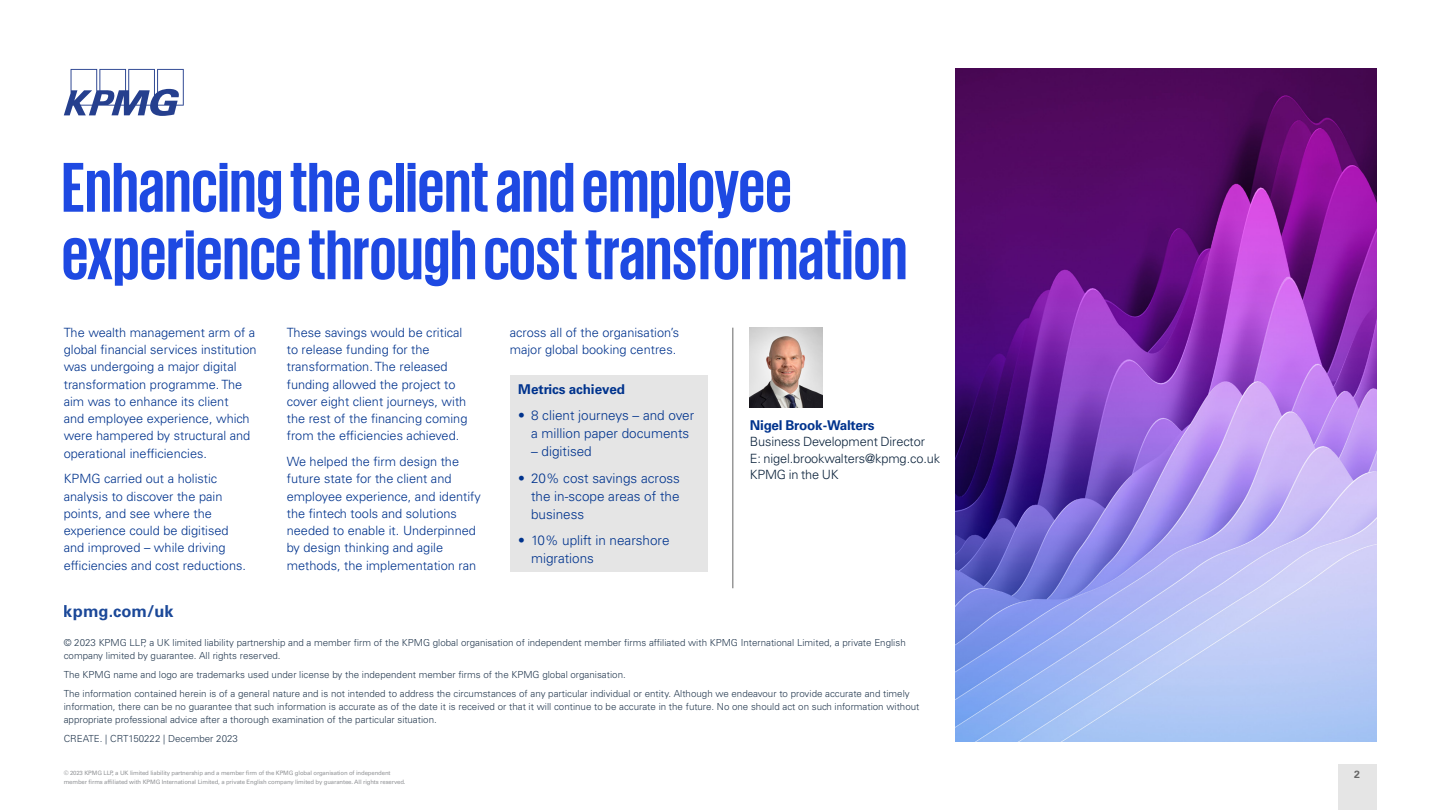
<style>
.page{position:relative;width:1440px;height:810px;background:#fff}
.page>*{position:absolute;margin:0;border:0;box-sizing:border-box;transform-origin:0 0}
.t1{font:700 72px/67.5px "KPMG";color:#1e49e2}
.t2{font:700 16.5px "Univers LT Std";color:#00338d}
.t3{font:300 13.5px/18px "Univers LT Std";color:#00338d;text-align:center}
.t4{font:700 13.5px "Univers LT Std";letter-spacing:-.01em;color:#00338d}
.t5{font:300 12.75px/17.2px "Univers LT Std";color:#00338d}
.t6{font:300 12.75px/16.5px "Univers LT Std";letter-spacing:-.01em;color:#0c233c}
.t7{font:700 10.5px "Univers LT Std";color:#666}
.t8{font:300 9.75px/12.8px "Univers LT Std";color:#0c233c}
.t9{font:6px/9px "Univers LT Std";letter-spacing:-.02em;color:#939598}
</style>
<div class="page">
<img style="left:956px;top:69px;width:420px;height:673px">
<svg style="left:64px;top:69px;width:120px;height:47px"></svg>
<div style="left:510px;top:375px;width:197px;height:197px;background:#e5e5e5"></div>
<hr style="left:732px;top:328px;width:2px;height:260px;background:#989898">
<img style="left:750px;top:328px;width:73px;height:80px">
<div style="left:1338px;top:765px;width:38px;height:45px;background:#e5e5e5"></div>
<h1 class="t1" style="left:62px;top:152px;width:847px">Enhancing the client and employee experience through cost transformation</h1>
<p class="t5" style="left:64px;top:324px;width:194px">The wealth management arm of a global financial services institution was undergoing a major digital transformation programme. The aim was to enhance its client<br>and employee experience, which were hampered by structural and operational inefficiencies.</p>
<p class="t5" style="left:64px;top:470px;width:184px">KPMG carried out a holistic analysis to discover the pain points, and see where the experience could be digitised and improved – while driving efficiencies and cost reductions.</p>
<p class="t5" style="left:287px;top:324px;width:182px">These savings would be critical to release funding for the transformation. The released funding allowed the project to cover eight client journeys, with the rest of the financing coming from the efficiencies achieved.</p>
<p class="t5" style="left:287px;top:453px;width:196px">We helped the firm design the future state for the client and employee experience, and identify the fintech tools and solutions needed to enable it. Underpinned by design thinking and agile methods, the implementation ran</p>
<p class="t5" style="left:510px;top:324px;width:171px">across all of the organisation’s major global booking centres.</p>
<p class="t4" style="left:518px;top:381px;width:108px">Metrics achieved</p>
<p class="t3" style="left:518px;top:406px;width:177px">• 8 client journeys – and over a million paper documents</p>
<p class="t3" style="left:531px;top:442px;width:62px">– digitised</p>
<p class="t3" style="left:531px;top:469px;width:151px;text-align:justify;text-indent:-13px">• 20% cost savings across the in-scope areas of the business</p>
<p class="t3" style="left:531px;top:531px;width:140px;text-align:left;text-indent:-13px">• 10% uplift in nearshore migrations</p>
<p class="t4" style="left:750px;top:417px;width:126px">Nigel Brook-Walters</p>
<p class="t6" style="left:750px;top:434px;width:192px">Business Development Director<br>E: nigel.brookwalters@kpmg.co.uk<br>KPMG in the UK</p>
<p class="t2" style="left:64px;top:601px;width:111px">kpmg.com/uk</p>
<p class="t8" style="left:64px;top:637px;width:843px">© 2023 KPMG LLP, a UK limited liability partnership and a member firm of the KPMG global organisation of independent member firms affiliated with KPMG International Limited, a private English company limited by guarantee. All rights reserved.</p>
<p class="t8" style="left:64px;top:665px;width:847px;line-height:19.2px">The KPMG name and logo are trademarks used under license by the independent member firms of the KPMG global organisation.<br>The information contained herein is of a general nature and is not intended to address the circumstances of any particular individual or entity. Although we endeavour to provide accurate and timely</p>
<p class="t8" style="left:64px;top:700px;width:857px">information, there can be no guarantee that such information is accurate as of the date it is received or that it will continue to be accurate in the future. No one should act on such information without appropriate professional advice after a thorough examination of the particular situation.</p>
<p class="t8" style="left:64px;top:732px;width:176px">CREATE. | CRT150222 | December 2023</p>
<p class="t9" style="left:64px;top:769px;width:343px">© 2023 KPMG LLP, a UK limited liability partnership and a member firm of the KPMG global organisation of independent member firms affiliated with KPMG International Limited, a private English company limited by guarantee. All rights reserved.</p>
<p class="t7" style="left:1354px;top:769px;width:7px">2</p>
</div>
